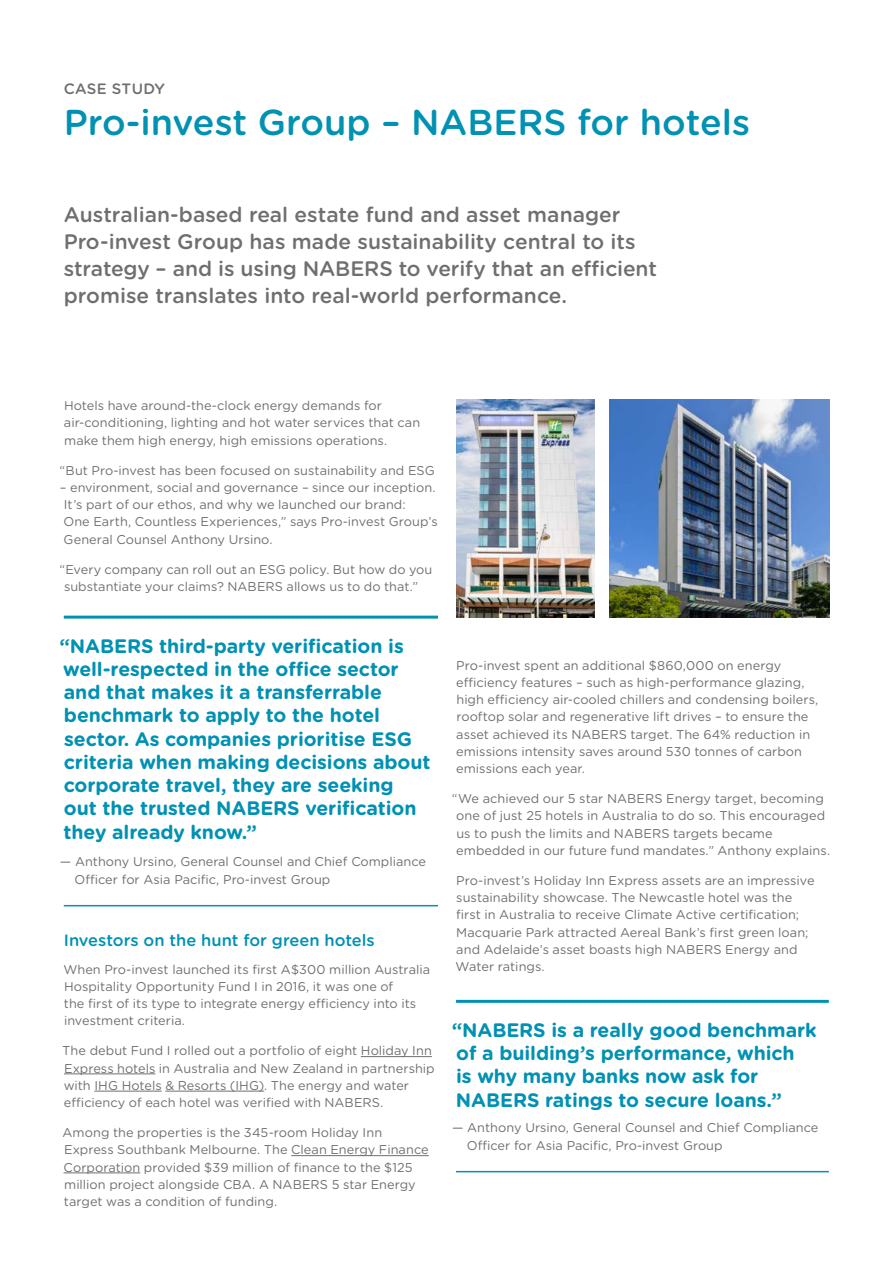
<style>
.page{position:relative;width:893px;height:1263px;background:#fff}
.page>*{position:absolute;margin:0;border:0;box-sizing:border-box;transform-origin:0 0}
.t1{font:500 36px "Gotham Rounded";color:#0091b3}
.t2{font:500 21px/27px "Gotham Rounded";color:#706f6f}
.t3{font:700 19.5px/23.2px "Gotham Rounded";letter-spacing:-.005em;color:#0091b3}
.t4{font:500 16.5px "Gotham Rounded";color:#0091b3}
.t5{font:500 15px "Gotham Rounded";letter-spacing:.02em;color:#706f6f}
.t6{font:12.75px/17.2px "Gotham Rounded";color:#706f6f}
</style>
<div class="page">
<img style="left:456px;top:400px;width:138px;height:218px">
<img style="left:609px;top:400px;width:220px;height:218px">
<hr style="left:64px;top:616px;width:374px;height:3px;background:#0091b3">
<hr style="left:64px;top:905px;width:374px;height:1px;background:#0091b3">
<hr style="left:361px;top:1056px;width:71px;height:1px;background:#706f6f">
<hr style="left:64px;top:1073px;width:91px;height:1px;background:#706f6f">
<hr style="left:94px;top:1091px;width:68px;height:1px;background:#706f6f">
<hr style="left:165px;top:1091px;width:99px;height:1px;background:#706f6f">
<hr style="left:291px;top:1155px;width:138px;height:1px;background:#706f6f">
<hr style="left:64px;top:1172px;width:76px;height:1px;background:#706f6f">
<hr style="left:456px;top:1000px;width:373px;height:3px;background:#0091b3">
<hr style="left:456px;top:1171px;width:373px;height:1px;background:#0091b3">
<p class="t5" style="left:64px;top:78px;width:103px">CASE STUDY</p>
<h1 class="t1" style="left:64px;top:96px;width:688px">Pro-invest Group – NABERS for hotels</h1>
<h2 class="t2" style="left:64px;top:200px;width:595px">Australian-based real estate fund and asset manager Pro-invest Group has made sustainability central to its strategy – and is using NABERS to verify that an efficient promise translates into real-world performance.</h2>
<p class="t6" style="left:64px;top:396px;width:358px">Hotels have around-the-clock energy demands for air-conditioning, lighting and hot water services that can make them high energy, high emissions operations.</p>
<p class="t6" style="left:60px;top:461px;width:377px">“But Pro-invest has been focused on sustainability and ESG</p>
<p class="t6" style="left:60px;top:478px;width:379px">– environment, social and governance – since our inception.<br>It’s part of our ethos, and why we launched our brand:<br>One Earth, Countless Experiences,” says Pro-invest Group’s General Counsel Anthony Ursino.</p>
<p class="t6" style="left:64px;top:560px;width:370px;text-indent:-4px">“Every company can roll out an ESG policy. But how do you substantiate your claims? NABERS allows us to do that.”</p>
<p class="t3" style="left:59px;top:633px;width:373px">“NABERS third-party verification is well-respected in the office sector and that makes it a transferrable benchmark to apply to the hotel sector. As companies prioritise ESG criteria when making decisions about corporate travel, they are seeking<br>out the trusted NABERS verification they already know.”</p>
<p class="t6" style="left:75px;top:853px;width:353px;text-indent:-15px">— Anthony Ursino, General Counsel and Chief Compliance<br>Officer for Asia Pacific, Pro-invest Group</p>
<p class="t4" style="left:64px;top:928px;width:313px">Investors on the hunt for green hotels</p>
<p class="t6" style="left:63px;top:960px;width:368px">When Pro-invest launched its first A$300 million Australia Hospitality Opportunity Fund I in 2016, it was one of<br>the first of its type to integrate energy efficiency into its investment criteria.</p>
<p class="t6" style="left:62px;top:1042px;width:374px">The debut Fund I rolled out a portfolio of eight Holiday Inn Express hotels in Australia and New Zealand in partnership with IHG Hotels &amp; Resorts (IHG). The energy and water efficiency of each hotel was verified with NABERS.</p>
<p class="t6" style="left:63px;top:1123px;width:368px">Among the properties is the 345-room Holiday Inn Express Southbank Melbourne. The Clean Energy Finance Corporation provided $39 million of finance to the $125 million project alongside CBA. A NABERS 5 star Energy target was a condition of funding.</p>
<p class="t6" style="left:456px;top:656px;width:364px">Pro-invest spent an additional $860,000 on energy efficiency features – such as high-performance glazing, high efficiency air-cooled chillers and condensing boilers, rooftop solar and regenerative lift drives – to ensure the asset achieved its NABERS target. The 64% reduction in emissions intensity saves around 530 tonnes of carbon emissions each year.</p>
<p class="t6" style="left:456px;top:789px;width:375px;text-indent:-4px">“We achieved our 5 star NABERS Energy target, becoming one of just 25 hotels in Australia to do so. This encouraged us to push the limits and NABERS targets became embedded in our future fund mandates.” Anthony explains.</p>
<p class="t6" style="left:456px;top:871px;width:360px">Pro-invest’s Holiday Inn Express assets are an impressive sustainability showcase. The Newcastle hotel was the first in Australia to receive Climate Active certification; Macquarie Park attracted Aereal Bank’s first green loan; and Adelaide’s asset boasts high NABERS Energy and Water ratings.</p>
<h3 class="t3" style="left:452px;top:1017px;width:366px">“NABERS is a really good benchmark of a building’s performance, which<br>is why many banks now ask for<br>NABERS ratings to secure loans.”</h3>
<p class="t6" style="left:467px;top:1119px;width:353px;text-indent:-15px">— Anthony Ursino, General Counsel and Chief Compliance<br>Officer for Asia Pacific, Pro-invest Group</p>
</div>
